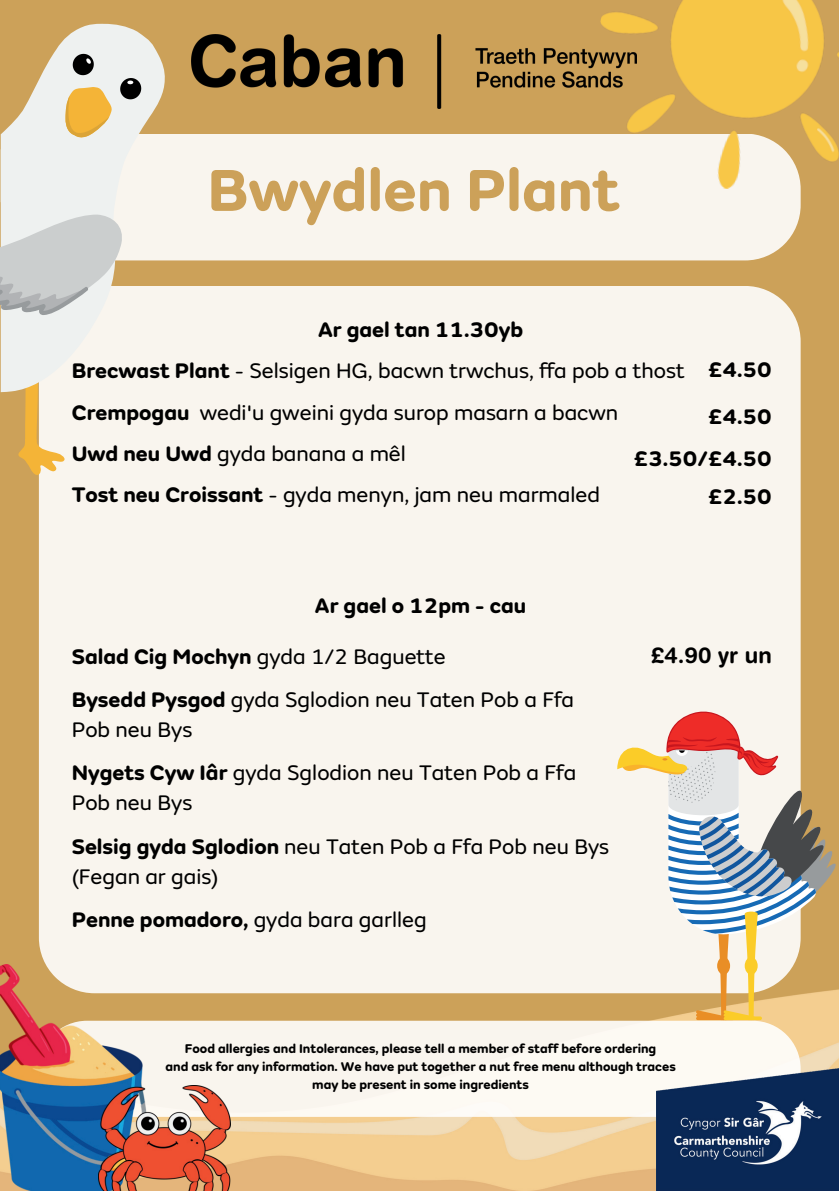
<style>
.page{position:relative;width:839px;height:1191px;background:#fff}
.page>*{position:absolute;margin:0;border:0;box-sizing:border-box;transform-origin:0 0}
.t1{font:700 61.6px "FS Aldrin";color:#cca159}
.t2{font:22px/43.4px "FS Aldrin";color:#000}
.t3{font:700 22px/47px "FS Aldrin";color:#000}
.t4{font:700 22px "Helvetica Rounded LT Std";color:#000}
.t5{font:700 13.2px/17.8px "FS Aldrin";color:#000;text-align:center}
.s1{font-weight:700}
</style>
<div class="page">
<div style="left:0;top:0;width:838px;height:1191px;background:#cca159"></div>
<div style="left:39px;top:286px;width:761px;height:693px;background:#f9f5ee"></div>
<img style="left:192px;top:35px;width:387px;height:73px">
<img style="left:147px;top:979px;width:691px;height:212px">
<div style="left:39px;top:1021px;width:761px;height:96px;background:#f9f5ee;border-radius:48px"></div>
<img style="left:0;top:965px;width:147px;height:226px">
<img style="left:98px;top:1086px;width:132px;height:105px">
<img style="left:656px;top:1069px;width:182px;height:122px">
<div style="left:165px;top:134px;width:635px;height:126px;background:#f9f5ee"></div>
<img style="left:579px;top:0;width:259px;height:210px">
<svg style="left:0;top:24px;width:165px;height:452px;background:#e6decc"></svg>
<svg style="left:617px;top:711px;width:221px;height:309px"></svg>
<h1 class="t1" style="left:207px;top:150px;width:414px">Bwydlen Plant</h1>
<p class="t3" style="left:318px;top:306px;width:206px">Ar gael tan 11.30yb</p>
<p class="t2" style="left:72px;top:350px;width:614px;line-height:41.4px"><span class="s1">Brecwast Plant</span> - Selsigen HG, bacwn trwchus, ffa pob a thost <span class="s1">Crempogau</span> wedi'u gweini gyda surop masarn a bacwn<br><span class="s1">Uwd neu Uwd</span> gyda banana a mêl<br><span class="s1">Tost neu Croissant</span> - gyda menyn, jam neu marmaled</p>
<p class="t3" style="left:708px;top:347px;width:65px">£4.50 £4.50</p>
<p class="t3" style="left:633px;top:439px;width:140px;line-height:38.6px;text-align:right">£3.50/£4.50 £2.50</p>
<p class="t3" style="left:315px;top:582px;width:213px">Ar gael o 12pm - cau</p>
<p class="t2" style="left:72px;top:635px;width:504px"><span class="s1">Salad Cig Mochyn</span> gyda 1/2 Baguette<br><span class="s1">Bysedd Pysgod</span> gyda Sglodion neu Taten Pob a Ffa</p>
<p class="t2" style="left:72px;top:708px;width:506px">Pob neu Bys<br><span class="s1">Nygets Cyw Iâr</span> gyda Sglodion neu Taten Pob a Ffa</p>
<p class="t2" style="left:72px;top:781px;width:539px">Pob neu Bys<br><span class="s1">Selsig gyda Sglodion</span> neu Taten Pob a Ffa Pob neu Bys</p>
<p class="t2" style="left:72px;top:855px;width:356px">(Fegan ar gais)<br><span class="s1">Penne pomadoro,</span> gyda bara garlleg</p>
<p class="t4" style="left:651px;top:642px;width:122px">£4.90 yr un</p>
<p class="t5" style="left:165px;top:1040px;width:512px">Food allergies and Intolerances, please tell a member of staff before ordering<br>and ask for any information. We have put together a nut free menu although traces may be present in some ingredients</p>
</div>
